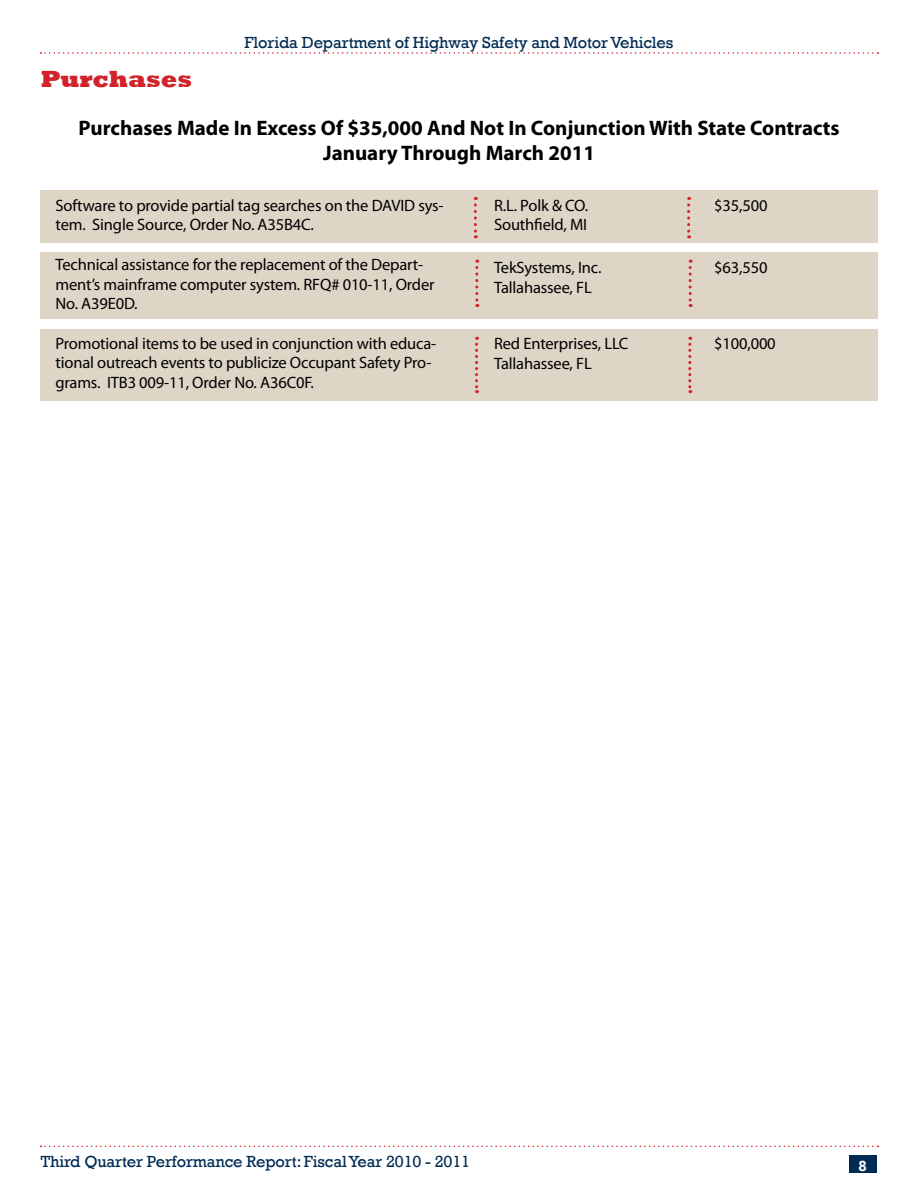
<style>
.page{position:relative;width:918px;height:1188px;background:#fff}
.page>*{position:absolute;margin:0;border:0;box-sizing:border-box;transform-origin:0 0}
.t1{font:800 24px "Rockwell";color:#d2232a}
.t2{font:700 21px/25.2px "Myriad Pro";color:#000;text-align:center}
.t3{font:16.5px/19.5px "Myriad Pro";letter-spacing:-.01em;color:#000}
.t4{font:16.5px "Rockwell";letter-spacing:-.01em;color:#002b54}
.t5{font:700 15px "Rockwell";color:#fff}
</style>
<div class="page">
<div style="left:849px;top:1156px;width:28px;height:17px;background:#002b54"></div>
<svg style="left:40px;top:1146px;width:839px;height:1px"></svg>
<svg style="left:40px;top:52px;width:839px;height:2px"></svg>
<div style="left:40px;top:190px;width:838px;height:53px;background:#ded5c7"></div>
<div style="left:40px;top:252px;width:838px;height:67px;background:#ded5c7"></div>
<div style="left:40px;top:329px;width:838px;height:72px;background:#ded5c7"></div>
<svg style="left:474px;top:197px;width:3px;height:41px"></svg>
<svg style="left:687px;top:197px;width:3px;height:41px"></svg>
<svg style="left:475px;top:260px;width:3px;height:47px"></svg>
<svg style="left:689px;top:260px;width:3px;height:47px"></svg>
<svg style="left:475px;top:337px;width:3px;height:56px"></svg>
<svg style="left:688px;top:337px;width:3px;height:56px"></svg>
<h1 class="t1" style="left:41px;top:65px;width:153px">Purchases</h1>
<p class="t4" style="left:245px;top:33px;width:430px">Florida Department of Highway Safety and Motor Vehicles</p>
<p class="t2" style="left:79px;top:115px;width:763px">Purchases Made In Excess Of $35,000 And Not In Conjunction With State Contracts<br>January Through March 2011</p>
<p class="t3" style="left:56px;top:195px;width:390px">Software to provide partial tag searches on the DAVID sys&shy;tem. Single Source, Order No. A35B4C.</p>
<p class="t3" style="left:56px;top:255px;width:381px">Technical assistance for the replacement of the Depart&shy;ment’s mainframe computer system. RFQ# 010-11, Order<br>No. A39E0D.</p>
<p class="t3" style="left:56px;top:333px;width:382px">Promotional items to be used in conjunction with educa&shy;tional outreach events to publicize Occupant Safety Pro&shy;grams. ITB3 009-11, Order No. A36C0F.</p>
<p class="t3" style="left:494px;top:195px;width:96px">R.L. Polk &amp; CO.<br>Southfield, MI</p>
<p class="t3" style="left:714px;top:195px;width:55px">$35,500</p>
<p class="t3" style="left:494px;top:258px;width:109px">TekSystems, Inc.<br>Tallahassee, FL</p>
<p class="t3" style="left:714px;top:258px;width:55px">$63,550</p>
<p class="t3" style="left:494px;top:334px;width:136px">Red Enterprises, LLC<br>Tallahassee, FL</p>
<p class="t3" style="left:714px;top:334px;width:63px">$100,000</p>
<p class="t4" style="left:41px;top:1152px;width:431px">Third Quarter Performance Report: Fiscal Year 2010 - 2011</p>
<p class="t5" style="left:859px;top:1157px;width:10px">8</p>
</div>
